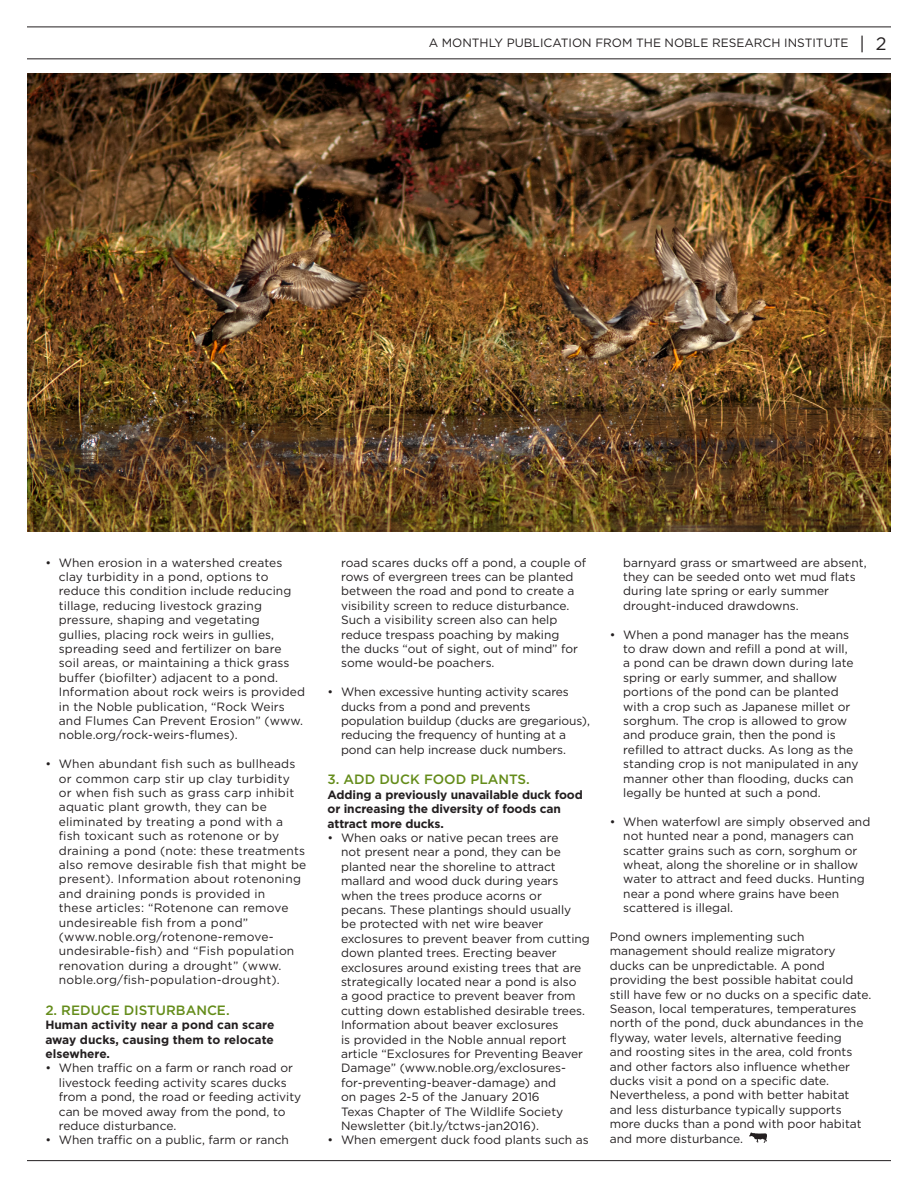
<style>
.page{position:relative;width:918px;height:1188px;background:#fff}
.page>*{position:absolute;margin:0;border:0;box-sizing:border-box;transform-origin:0 0}
.t1{font:500 13.5px "Gotham";color:#648c1a}
.t2{font:12px/14.4px "Gotham";color:#231f20}
.t3{font:12px/14.4px "Gotham";letter-spacing:.02em;color:#231f20}
.t4{font:700 12px/14.4px "Gotham";letter-spacing:-.01em;color:#231f20;text-align:justify}
.s1{font-size:18px}
</style>
<div class="page">
<hr style="left:27px;top:1160px;width:864px;height:1px;background:#231f20">
<hr style="left:27px;top:58px;width:864px;height:1px;background:#231f20">
<hr style="left:27px;top:27px;width:864px;height:1px;background:#231f20">
<img style="left:750px;top:1133px;width:16px;height:10px">
<img style="left:27px;top:74px;width:864px;height:457px">
<p class="t2" style="left:429px;top:35px;width:459px">A MONTHLY PUBLICATION FROM THE NOBLE RESEARCH INSTITUTE <span class="s1">| 2</span></p>
<p class="t2" style="left:59px;top:555px;width:248px;text-indent:-13px">• When erosion in a watershed creates clay turbidity in a pond, options to reduce this condition include reducing tillage, reducing livestock grazing pressure, shaping and vegetating<br>gullies, placing rock weirs in gullies, spreading seed and fertilizer on bare<br>soil areas, or maintaining a thick grass buffer (biofilter) adjacent to a pond.<br>Information about rock weirs is provided in the Noble publication, “Rock Weirs and Flumes Can Prevent Erosion” (www. noble.org/rock-weirs-flumes).</p>
<p class="t3" style="left:59px;top:756px;width:249px;text-indent:-13px">• When abundant fish such as bullheads or common carp stir up clay turbidity<br>or when fish such as grass carp inhibit aquatic plant growth, they can be eliminated by treating a pond with a fish toxicant such as rotenone or by draining a pond (note: these treatments also remove desirable fish that might be present). Information about rotenoning and draining ponds is provided in<br>these articles: “Rotenone can remove undesireable fish from a pond” (www.noble.org/rotenone-remove&shy;undesirable-fish) and “Fish population renovation during a drought” (www. noble.org/fish-population-drought).</p>
<p class="t1" style="left:45px;top:1001px;width:186px">2. REDUCE DISTURBANCE.</p>
<p class="t4" style="left:45px;top:1018px;width:231px">Human activity near a pond can scare away ducks, causing them to relocate elsewhere.</p>
<p class="t2" style="left:59px;top:1061px;width:244px;text-indent:-13px">• When traffic on a farm or ranch road or livestock feeding activity scares ducks from a pond, the road or feeding activity can be moved away from the pond, to reduce disturbance.</p>
<p class="t2" style="left:45px;top:1133px;width:245px">• When traffic on a public, farm or ranch</p>
<p class="t2" style="left:341px;top:555px;width:247px">road scares ducks off a pond, a couple of rows of evergreen trees can be planted between the road and pond to create a visibility screen to reduce disturbance.<br>Such a visibility screen also can help reduce trespass poaching by making<br>the ducks “out of sight, out of mind” for some would-be poachers.</p>
<p class="t2" style="left:341px;top:684px;width:250px;text-indent:-14px">• When excessive hunting activity scares ducks from a pond and prevents population buildup (ducks are gregarious), reducing the frequency of hunting at a pond can help increase duck numbers.</p>
<p class="t1" style="left:328px;top:771px;width:204px">3. ADD DUCK FOOD PLANTS.</p>
<p class="t4" style="left:328px;top:787px;width:257px;text-align:left">Adding a previously unavailable duck food or increasing the diversity of foods can attract more ducks.</p>
<p class="t2" style="left:341px;top:830px;width:250px;text-indent:-14px">• When oaks or native pecan trees are<br>not present near a pond, they can be planted near the shoreline to attract mallard and wood duck during years when the trees produce acorns or pecans. These plantings should usually<br>be protected with net wire beaver exclosures to prevent beaver from cutting down planted trees. Erecting beaver exclosures around existing trees that are strategically located near a pond is also<br>a good practice to prevent beaver from cutting down established desirable trees.<br>Information about beaver exclosures<br>is provided in the Noble annual report article “Exclosures for Preventing Beaver Damage” (www.noble.org/exclosures&shy;for-preventing-beaver-damage) and<br>on pages 2-5 of the January 2016<br>Texas Chapter of The Wildlife Society Newsletter (bit.ly/tctws-jan2016).</p>
<p class="t2" style="left:328px;top:1133px;width:263px">• When emergent duck food plants such as</p>
<p class="t2" style="left:623px;top:555px;width:245px">barnyard grass or smartweed are absent, they can be seeded onto wet mud flats during late spring or early summer drought-induced drawdowns.</p>
<p class="t2" style="left:623px;top:627px;width:237px;text-indent:-14px">• When a pond manager has the means to draw down and refill a pond at will,<br>a pond can be drawn down during late spring or early summer, and shallow portions of the pond can be planted with a crop such as Japanese millet or sorghum. The crop is allowed to grow and produce grain, then the pond is refilled to attract ducks. As long as the standing crop is not manipulated in any manner other than flooding, ducks can legally be hunted at such a pond.</p>
<p class="t2" style="left:623px;top:814px;width:249px;text-indent:-14px">• When waterfowl are simply observed and not hunted near a pond, managers can scatter grains such as corn, sorghum or wheat, along the shoreline or in shallow water to attract and feed ducks. Hunting near a pond where grains have been scattered is illegal.</p>
<p class="t2" style="left:610px;top:929px;width:263px">Pond owners implementing such management should realize migratory ducks can be unpredictable. A pond providing the best possible habitat could still have few or no ducks on a specific date.<br>Season, local temperatures, temperatures north of the pond, duck abundances in the flyway, water levels, alternative feeding<br>and roosting sites in the area, cold fronts and other factors also influence whether ducks visit a pond on a specific date.<br>Nevertheless, a pond with better habitat and less disturbance typically supports more ducks than a pond with poor habitat and more disturbance.</p>
</div>
